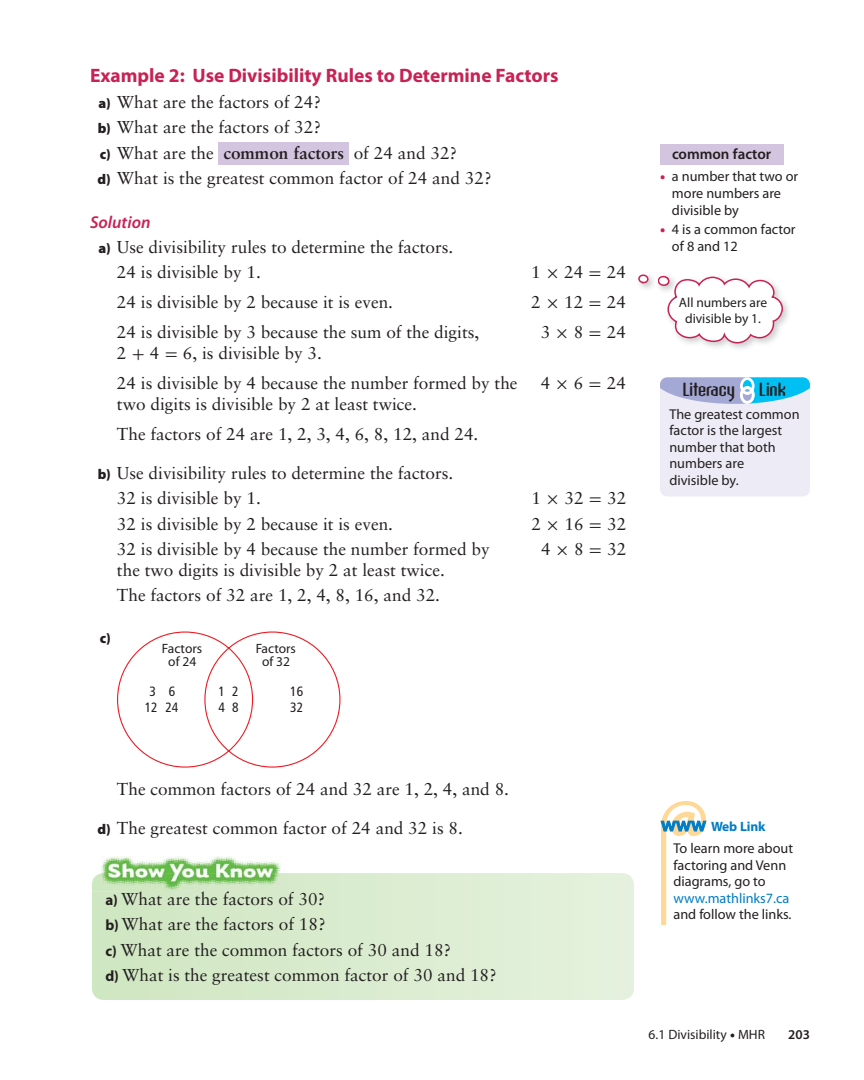
<style>
.page{position:relative;width:864px;height:1080px;background:#fff}
.page>*{position:absolute;margin:0;border:0;box-sizing:border-box;transform-origin:0 0}
.t1{font:700 21.9px "Atomic Sans ICG";letter-spacing:-.015em;color:#231f20}
.t2{font:700 19.5px "Myriad Pro";color:#c82254}
.t3{font:17.25px/25.5px "Sabon";color:#231f20}
.t4{font:italic 600 17.25px "Myriad Pro";color:#c82254}
.t5{font:600 15px "Myriad Pro";color:#231f20}
.t6{font:14.25px/16.5px "Myriad Pro";color:#231f20}
.t7{font:14.25px "Myriad Pro";color:#007dc5}
.t8{font:900 14.25px "Myriad Pro";color:#231f20}
.t9{font:13.5px/16.5px "Myriad Pro";color:#231f20;text-align:center}
.t10{font:700 condensed 13.5px/13.5px "Frutiger";color:#231f20;text-align:center}
.t11{font:condensed 13.5px/16.2px "Frutiger";color:#231f20}
.t12{font:700 13.5px "Myriad Pro";letter-spacing:-.01em;color:#007dc5}
.t13{font:600 13.5px "Myriad Pro";color:#231f20}
.s1{font-family:"Myriad Pro";font-weight:900;font-size:14.25px}
.s2{font-weight:700}
.s3{font-family:"Uni Math"}
.s4{font-weight:900;color:#c82254}
.s5{font-family:"Myriad Pro";font-weight:700;font-size:15px}
.s6{font-weight:900}
</style>
<div class="page">
<div style="left:219px;top:142px;width:130px;height:22px;background:#d3c4e0"></div>
<svg style="left:117px;top:631px;width:223px;height:137px"></svg>
<div style="left:660px;top:144px;width:123px;height:21px;background:#d3c4e0"></div>
<img style="left:639px;top:276px;width:15px;height:13px">
<svg style="left:638px;top:274px;width:11px;height:9px"></svg>
<svg style="left:92px;top:873px;width:542px;height:127px;background:#daeccf"></svg>
<img style="left:101px;top:856px;width:180px;height:17px">
<img style="left:92px;top:873px;width:196px;height:19px">
<img style="left:121px;top:891px;width:167px;height:1px">
<img style="left:139px;top:891px;width:63px;height:1px">
<div style="left:660px;top:380px;width:150px;height:116px;background:#edebf5;border-radius:8px"></div>
<svg style="left:660px;top:377px;width:150px;height:27px"></svg>
<div style="left:743px;top:388px;width:9px;height:5px;background:#88b2df;border-radius:50%"></div>
<div style="left:741px;top:386px;width:12px;height:9px;border:3px solid #fff;border-radius:50%"></div>
<svg style="left:661px;top:801px;width:45px;height:123px"></svg>
<svg style="left:658px;top:275px;width:125px;height:69px"></svg>
<p class="t2" style="left:90px;top:68px;width:470px">Example 2: Use Divisibility Rules to Determine Factors</p>
<p class="t3" style="left:98px;top:90px;width:396px"><span class="s1">a)</span> What are the factors of 24?<br><span class="s1">b)</span> What are the factors of 32?<br><span class="s1">c)</span> What are the <span class="s2">common factors</span> of 24 and 32?<br><span class="s1">d)</span> What is the greatest common factor of 24 and 32?</p>
<p class="t4" style="left:90px;top:215px;width:62px">Solution</p>
<p class="t3" style="left:117px;top:236px;width:338px;text-indent:-18px"><span class="s1">a)</span> Use divisibility rules to determine the factors.<br>24 is divisible by 1.</p>
<p class="t3" style="left:531px;top:261px;width:96px">1 <span class="s3">×</span> 24 <span class="s3">=</span> 24</p>
<p class="t3" style="left:117px;top:291px;width:278px">24 is divisible by 2 because it is even.</p>
<p class="t3" style="left:531px;top:291px;width:96px">2 <span class="s3">×</span> 12 <span class="s3">=</span> 24</p>
<p class="t3" style="left:117px;top:323px;width:364px;line-height:21px">24 is divisible by 3 because the sum of the digits,<br>2 <span class="s3">+</span> 4 <span class="s3">=</span> 6, is divisible by 3.</p>
<p class="t3" style="left:541px;top:321px;width:87px">3 <span class="s3">×</span> 8 <span class="s3">=</span> 24</p>
<p class="t3" style="left:117px;top:374px;width:402px;line-height:21px">24 is divisible by 4 because the number formed by the two digits is divisible by 2 at least twice.</p>
<p class="t3" style="left:541px;top:372px;width:87px">4 <span class="s3">×</span> 6 <span class="s3">=</span> 24</p>
<p class="t3" style="left:117px;top:423px;width:363px">The factors of 24 are 1, 2, 3, 4, 6, 8, 12, and 24.</p>
<p class="t3" style="left:117px;top:462px;width:338px;text-indent:-19px"><span class="s1">b)</span> Use divisibility rules to determine the factors.<br>32 is divisible by 1.</p>
<p class="t3" style="left:532px;top:487px;width:96px">1 <span class="s3">×</span> 32 <span class="s3">=</span> 32</p>
<p class="t3" style="left:117px;top:512px;width:278px">32 is divisible by 2 because it is even.</p>
<p class="t3" style="left:532px;top:512px;width:96px">2 <span class="s3">×</span> 16 <span class="s3">=</span> 32</p>
<p class="t3" style="left:117px;top:540px;width:374px;line-height:21px">32 is divisible by 4 because the number formed by the two digits is divisible by 2 at least twice.</p>
<p class="t3" style="left:541px;top:538px;width:87px">4 <span class="s3">×</span> 8 <span class="s3">=</span> 32</p>
<p class="t3" style="left:117px;top:584px;width:325px">The factors of 32 are 1, 2, 4, 8, 16, and 32.</p>
<p class="t8" style="left:100px;top:633px;width:13px">c)</p>
<p class="t10" style="left:162px;top:642px;width:42px">Factors of 24</p>
<p class="t10" style="left:256px;top:642px;width:42px">Factors of 32</p>
<p class="t11" style="left:145px;top:684px;width:14px;text-align:center">3<br>12</p>
<p class="t11" style="left:165px;top:684px;width:14px">6<br>24</p>
<p class="t11" style="left:290px;top:684px;width:14px">16<br>32</p>
<p class="t11" style="left:218px;top:684px;width:8px">1<br>4</p>
<p class="t11" style="left:232px;top:684px;width:8px">2<br>8</p>
<p class="t5" style="left:672px;top:148px;width:101px">common factor</p>
<p class="t6" style="left:672px;top:170px;width:128px;text-indent:-12px"><span class="s4">•</span> a number that two or more numbers are divisible by</p>
<p class="t6" style="left:672px;top:222px;width:125px;text-indent:-12px"><span class="s4">•</span> 4 is a common factor of 8 and 12</p>
<p class="t9" style="left:679px;top:296px;width:90px">All numbers are divisible by 1.</p>
<p class="t1" style="left:683px;top:382px;width:105px">Literacy Link</p>
<p class="t6" style="left:669px;top:407px;width:132px">The greatest common factor is the largest number that both numbers are<br>divisible by.</p>
<p class="t3" style="left:117px;top:778px;width:394px">The common factors of 24 and 32 are 1, 2, 4, and 8.</p>
<p class="t3" style="left:98px;top:817px;width:367px"><span class="s1">d)</span> The greatest common factor of 24 and 32 is 8.</p>
<p class="t3" style="left:105px;top:887px;width:393px"><span class="s5">a)</span> What are the factors of 30?<br><span class="s5">b)</span> What are the factors of 18?<br><span class="s5">c)</span> What are the common factors of 30 and 18?<br><span class="s5">d)</span> What is the greatest common factor of 30 and 18?</p>
<p class="t12" style="left:711px;top:821px;width:56px">Web Link</p>
<p class="t6" style="left:674px;top:842px;width:121px">To learn more about factoring and Venn diagrams, go to</p>
<p class="t7" style="left:674px;top:893px;width:117px">www.mathlinks7.ca</p>
<p class="t6" style="left:673px;top:908px;width:120px">and follow the links.</p>
<p class="t9" style="left:649px;top:1028px;width:118px">6.1 Divisibility <span class="s6">•</span> MHR</p>
<p class="t13" style="left:788px;top:1030px;width:23px">203</p>
</div>
